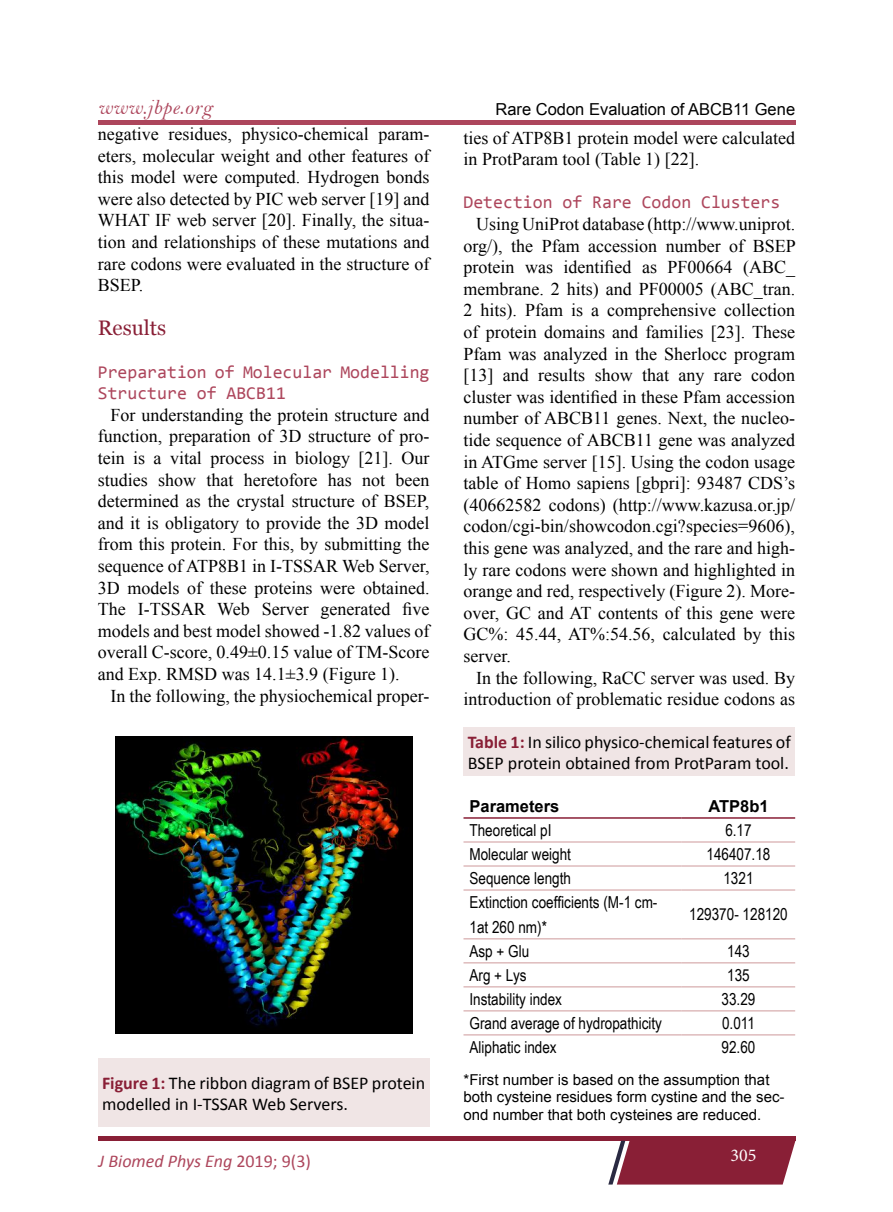
<style>
.page{position:relative;width:893px;height:1212px;background:#fff}
.page>*{position:absolute;margin:0;border:0;box-sizing:border-box;transform-origin:0 0}
.t1{font:21px "Bell MT Italic";letter-spacing:.03em;color:#ad465c}
.t2{font:21px "Georgia";color:#891f36}
.t3{font:18px/21.6px "Times New Roman";color:#000;text-align:justify}
.t4{font:18px/21.6px "Calibri";color:#000}
.t5{font:18px/21.5px "Consolas";color:#ad465c}
.t6{font:italic 18px "Calibri";color:#ad465c}
.t7{font:18px "Minion Pro";color:#fff}
.t8{font:16.5px/24.8px "Arial Narrow";color:#000}
.t9{font:16.5px "Arial";color:#000}
.t10{font:700 16.5px "Arial";color:#000}
.t11{font:15px/17.2px "Arial";color:#000}
.s1{font-weight:700;color:#891f36}
.s2{font-style:normal}
</style>
<div class="page">
<div style="left:98px;top:1136px;width:697px;height:5px;background:#891f36"></div>
<svg style="left:608px;top:1141px;width:187px;height:43px;background:#913348"></svg>
<div style="left:98px;top:120px;width:698px;height:5px;background:#ad465c"></div>
<hr style="left:463px;top:841px;width:219px;height:2px;background:#debbbc">
<hr style="left:682px;top:841px;width:113px;height:2px;background:#debbbc">
<hr style="left:463px;top:865px;width:219px;height:2px;background:#debbbc">
<hr style="left:682px;top:865px;width:113px;height:2px;background:#debbbc">
<hr style="left:463px;top:889px;width:219px;height:2px;background:#debbbc">
<hr style="left:682px;top:889px;width:113px;height:2px;background:#debbbc">
<hr style="left:463px;top:938px;width:219px;height:1px;background:#debbbc">
<hr style="left:682px;top:938px;width:113px;height:1px;background:#debbbc">
<hr style="left:463px;top:962px;width:219px;height:1px;background:#debbbc">
<hr style="left:682px;top:962px;width:113px;height:1px;background:#debbbc">
<hr style="left:463px;top:986px;width:219px;height:1px;background:#debbbc">
<hr style="left:682px;top:986px;width:113px;height:1px;background:#debbbc">
<hr style="left:463px;top:1010px;width:219px;height:1px;background:#debbbc">
<hr style="left:682px;top:1010px;width:113px;height:1px;background:#debbbc">
<hr style="left:463px;top:1034px;width:219px;height:1px;background:#debbbc">
<hr style="left:682px;top:1034px;width:113px;height:1px;background:#debbbc">
<hr style="left:463px;top:817px;width:219px;height:2px;background:#891f36">
<hr style="left:682px;top:817px;width:113px;height:2px;background:#891f36">
<div style="left:463px;top:727px;width:332px;height:49px;background:#f0e5e5"></div>
<div style="left:98px;top:1059px;width:331px;height:68px;background:#f0e5e5"></div>
<img style="left:116px;top:736px;width:296px;height:297px">
<p class="t1" style="left:98px;top:94px;width:116px">www.jbpe.org</p>
<p class="t9" style="left:495px;top:98px;width:301px">Rare Codon Evaluation of ABCB11 Gene</p>
<p class="t3" style="left:98px;top:123px;width:333px">negative residues, physico-chemical param&shy;eters, molecular weight and other features of this model were computed. Hydrogen bonds were also detected by PIC web server [19] and WHAT IF web server [20]. Finally, the situa&shy;tion and relationships of these mutations and rare codons were evaluated in the structure of BSEP.</p>
<p class="t2" style="left:98px;top:315px;width:70px">Results</p>
<p class="t5" style="left:98px;top:361px;width:333px">Preparation of Molecular Modelling<br>Structure of ABCB11</p>
<p class="t3" style="left:98px;top:404px;width:333px;text-indent:13px">For understanding the protein structure and function, preparation of 3D structure of pro&shy;tein is a vital process in biology [21]. Our studies show that heretofore has not been determined as the crystal structure of BSEP, and it is obligatory to provide the 3D model from this protein. For this, by submitting the sequence of ATP8B1 in I-TSSAR Web Server, 3D models of these proteins were obtained.<br>The I-TSSAR Web Server generated five models and best model showed -1.82 values of overall C-score, 0.49±0.15 value of TM-Score and Exp. RMSD was 14.1±3.9 (Figure 1).</p>
<p class="t3" style="left:111px;top:684px;width:320px">In the following, the physiochemical proper-</p>
<p class="t3" style="left:463px;top:126px;width:333px">ties of ATP8B1 protein model were calculated in ProtParam tool (Table 1) [22].</p>
<p class="t5" style="left:463px;top:191px;width:318px">Detection of Rare Codon Clusters</p>
<p class="t3" style="left:463px;top:213px;width:334px;text-indent:13px">Using UniProt database (http://www.uniprot. org/), the Pfam accession number of BSEP protein was identified as PF00664 (ABC_ membrane. 2 hits) and PF00005 (ABC_tran.<br>2 hits). Pfam is a comprehensive collection of protein domains and families [23]. These Pfam was analyzed in the Sherlocc program [13] and results show that any rare codon cluster was identified in these Pfam accession number of ABCB11 genes. Next, the nucleo&shy;tide sequence of ABCB11 gene was analyzed in ATGme server [15]. Using the codon usage table of Homo sapiens [gbpri]: 93487 CDS’s (40662582 codons) (http://www.kazusa.or.jp/ codon/cgi-bin/showcodon.cgi?species=9606), this gene was analyzed, and the rare and high&shy;ly rare codons were shown and highlighted in orange and red, respectively (Figure 2). More&shy;over, GC and AT contents of this gene were GC%: 45.44, AT%:54.56, calculated by this server.</p>
<p class="t3" style="left:463px;top:666px;width:333px;text-align:right">In the following, RaCC server was used. By introduction of problematic residue codons as</p>
<p class="t4" style="left:468px;top:731px;width:325px"><span class="s1">Table 1:</span> In silico physico-chemical features of<br>BSEP protein obtained from ProtParam tool.</p>
<p class="t4" style="left:102px;top:1072px;width:325px"><span class="s1">Figure 1:</span> The ribbon diagram of BSEP protein modelled in I-TSSAR Web Servers.</p>
<p class="t6" style="left:99px;top:1148px;width:214px">J Biomed Phys Eng <span class="s2">2019; 9(3)</span></p>
<p class="t10" style="left:469px;top:795px;width:91px">Parameters</p>
<p class="t10" style="left:708px;top:795px;width:62px">ATP8b1</p>
<p class="t8" style="left:469px;top:817px;width:83px">Theoretical pI</p>
<p class="t8" style="left:725px;top:817px;width:28px">6.17</p>
<p class="t8" style="left:469px;top:841px;width:103px">Molecular weight</p>
<p class="t8" style="left:706px;top:841px;width:65px">146407.18</p>
<p class="t8" style="left:469px;top:865px;width:103px">Sequence length</p>
<p class="t8" style="left:723px;top:865px;width:32px">1321</p>
<p class="t8" style="left:469px;top:889px;width:189px">Extinction coefficients (M-1 cm-<br>1at 260 nm)*</p>
<p class="t8" style="left:689px;top:901px;width:100px">129370- 128120</p>
<p class="t8" style="left:469px;top:938px;width:61px">Asp + Glu</p>
<p class="t8" style="left:727px;top:938px;width:24px">143</p>
<p class="t8" style="left:469px;top:962px;width:59px">Arg + Lys</p>
<p class="t8" style="left:727px;top:962px;width:24px">135</p>
<p class="t8" style="left:469px;top:986px;width:94px">Instability index</p>
<p class="t8" style="left:722px;top:986px;width:35px">33.29</p>
<p class="t8" style="left:469px;top:1010px;width:194px">Grand average of hydropathicity</p>
<p class="t8" style="left:722px;top:1010px;width:34px">0.011</p>
<p class="t8" style="left:469px;top:1034px;width:89px">Aliphatic index</p>
<p class="t8" style="left:722px;top:1034px;width:35px">92.60</p>
<p class="t11" style="left:463px;top:1071px;width:322px">*First number is based on the assumption that both cysteine residues form cystine and the sec&shy;ond number that both cysteines are reduced.</p>
<p class="t7" style="left:730px;top:1143px;width:27px">305</p>
</div>
